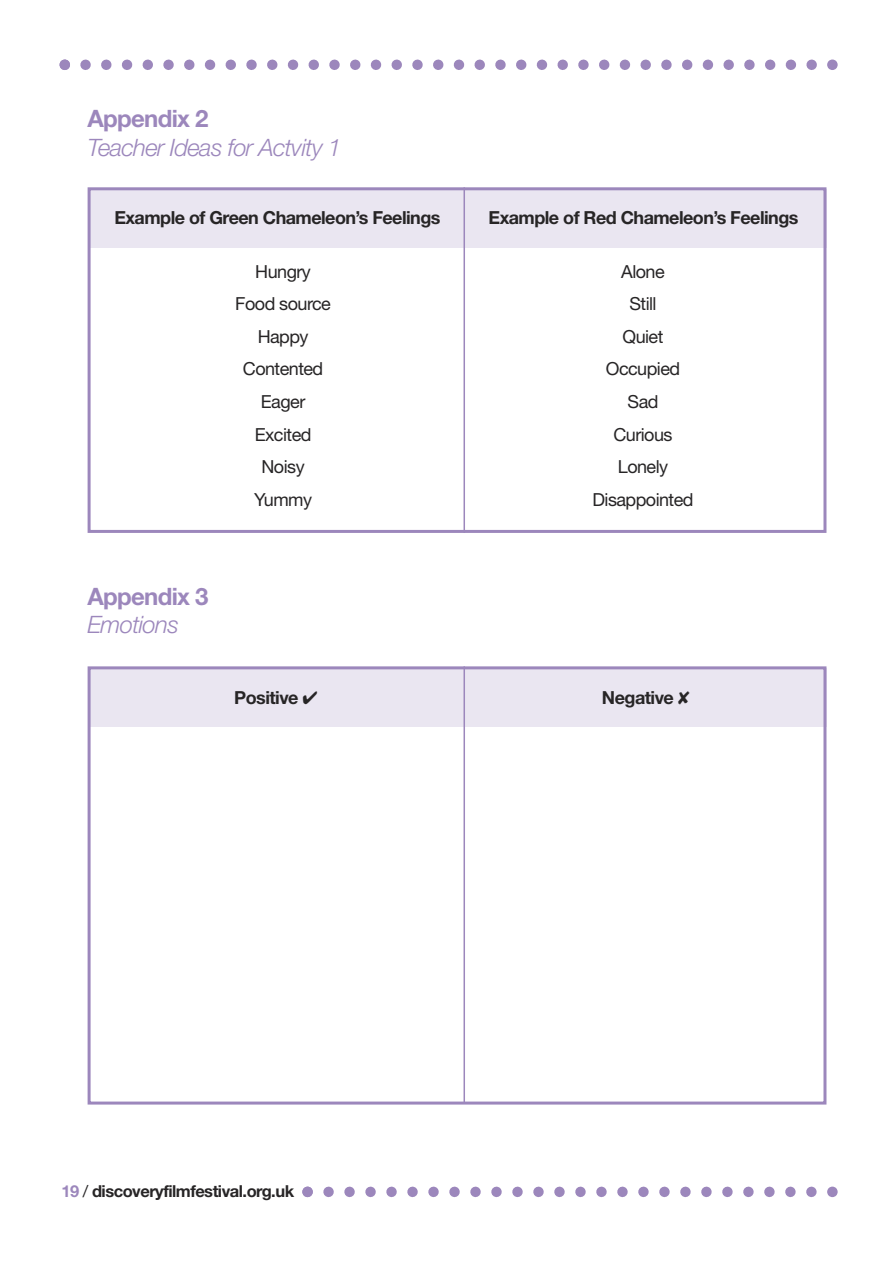
<style>
.page{position:relative;width:893px;height:1263px;background:#fff}
.page>*{position:absolute;margin:0;border:0;box-sizing:border-box;transform-origin:0 0}
.t1{font:italic 300 24px "Helvetica Neue";letter-spacing:-.03em;color:#9c87bc}
.t2{font:700 24px "Helvetica Neue";letter-spacing:-.03em;color:#9c87bc}
.t3{font:18px "Helvetica Neue";letter-spacing:-.03em;color:#272526}
.t4{font:700 18px "Helvetica Neue";letter-spacing:-.03em;color:#272526}
.t5{font:700 16.5px "Helvetica Neue";letter-spacing:-.03em;color:#272526}
.s1{color:#9c87bc}
.s2{font-weight:400}
</style>
<div class="page">
<div style="left:90px;top:189px;width:736px;height:59px;background:#eae6f1"></div>
<svg style="left:60px;top:60px;width:778px;height:10px"></svg>
<svg style="left:302px;top:1186px;width:536px;height:11px"></svg>
<div style="left:88px;top:187px;width:738px;height:346px;border:3px solid #9c87bc"></div>
<hr style="left:463px;top:187px;width:2px;height:346px;background:#9c87bc">
<div style="left:90px;top:668px;width:736px;height:59px;background:#eae6f1"></div>
<div style="left:88px;top:666px;width:738px;height:438px;border:3px solid #9c87bc"></div>
<hr style="left:463px;top:666px;width:2px;height:436px;background:#9c87bc">
<h1 class="t2" style="left:88px;top:110px;width:123px">Appendix 2</h1>
<h1 class="t1" style="left:88px;top:139px;width:255px">Teacher Ideas for Actvity 1</h1>
<p class="t4" style="left:114px;top:211px;width:328px">Example of Green Chameleon’s Feelings</p>
<p class="t4" style="left:489px;top:211px;width:311px">Example of Red Chameleon’s Feelings</p>
<p class="t3" style="left:255px;top:265px;width:57px">Hungry</p>
<p class="t3" style="left:621px;top:265px;width:45px">Alone</p>
<p class="t3" style="left:235px;top:298px;width:97px">Food source</p>
<p class="t3" style="left:629px;top:298px;width:29px">Still</p>
<p class="t3" style="left:258px;top:330px;width:52px">Happy</p>
<p class="t3" style="left:623px;top:330px;width:42px">Quiet</p>
<p class="t3" style="left:243px;top:363px;width:82px">Contented</p>
<p class="t3" style="left:606px;top:363px;width:76px">Occupied</p>
<p class="t3" style="left:261px;top:395px;width:46px">Eager</p>
<p class="t3" style="left:628px;top:395px;width:32px">Sad</p>
<p class="t3" style="left:255px;top:428px;width:58px">Excited</p>
<p class="t3" style="left:613px;top:428px;width:61px">Curious</p>
<p class="t3" style="left:262px;top:460px;width:45px">Noisy</p>
<p class="t3" style="left:618px;top:460px;width:52px">Lonely</p>
<p class="t3" style="left:254px;top:493px;width:59px">Yummy</p>
<p class="t3" style="left:592px;top:493px;width:103px">Disappointed</p>
<h1 class="t2" style="left:88px;top:587px;width:123px">Appendix 3</h1>
<h1 class="t1" style="left:88px;top:616px;width:93px">Emotions</h1>
<p class="t4" style="left:234px;top:691px;width:85px">Positive ✔</p>
<p class="t4" style="left:602px;top:691px;width:73px">Negative</p>
<p class="t5" style="left:61px;top:1185px;width:234px"><span class="s1">19</span> <span class="s2">/</span> discoveryfilmfestival.org.uk</p>
</div>
